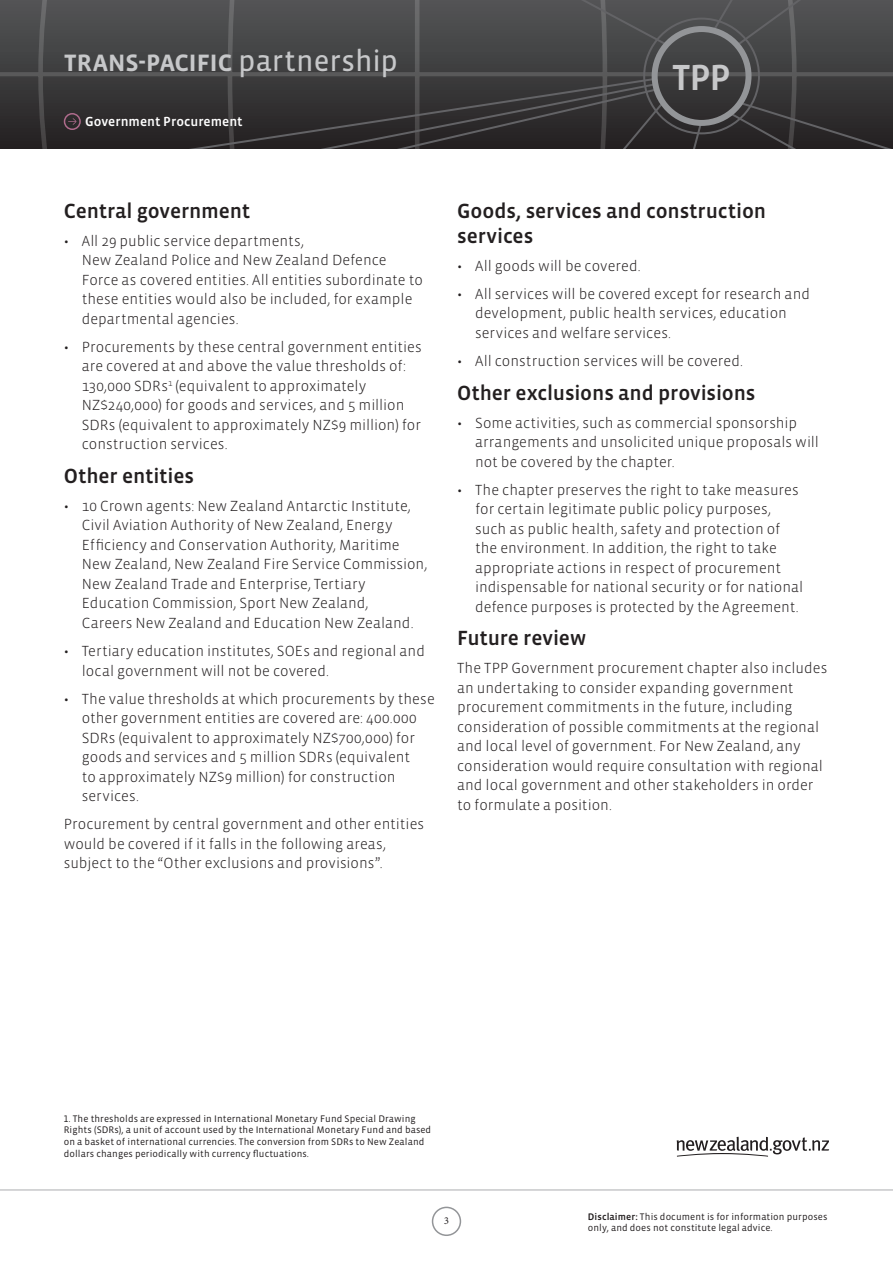
<style>
.page{position:relative;width:893px;height:1263px;background:#fff}
.page>*{position:absolute;margin:0;border:0;box-sizing:border-box;transform-origin:0 0}
.t1{font:500 37.2px "Vista Sans OT";color:#c7c8ca}
.t2{font:500 30px "Vista Sans OT";letter-spacing:-.035em;color:#c7c8ca}
.Header_2{font:500 21px/25.2px "Vista Sans OT";letter-spacing:-.005em;color:#231f20}
.Body_Copy{font:300 15px/19.5px "Vista Sans OT";color:#231f20}
.t3{font:500 13.5px "Vista Sans OT";color:#fff}
.t4{font:10.5px "Minion Pro";color:#231f20}
.Footnotes{font:9.75px/11.7px "Vista Sans OT";letter-spacing:.01em;color:#231f20}
.s1{font-weight:400}
.s2{font-weight:500}
</style>
<div class="page">
<svg style="left:0;top:0;width:893px;height:149px;background:#474748"></svg>
<svg style="left:712px;top:0;width:99px;height:47px;background:#515153"></svg>
<svg style="left:725px;top:100px;width:168px;height:49px;background:#312e2f"></svg>
<svg style="left:529px;top:0;width:138px;height:46px;background:#4e4e50"></svg>
<div style="left:652px;top:26px;width:99px;height:100px;border:6px solid #939598;border-radius:50%"></div>
<div style="left:432px;top:1206px;width:29px;height:30px;border:2px solid #939598;border-radius:50%"></div>
<hr style="left:0;top:1189px;width:893px;height:2px;background:#c7c8ca">
<svg style="left:34px;top:77px;width:669px;height:72px;background:#333132"></svg>
<div style="left:64px;top:113px;width:17px;height:17px;border:2px solid #af6b8c;border-radius:50%"></div>
<svg style="left:677px;top:1137px;width:152px;height:20px"></svg>
<h2 class="t2" style="left:64px;top:46px;width:336px">trans-pacific <span class="s1">partnership</span></h2>
<p class="t3" style="left:85px;top:115px;width:159px">Government Procurement</p>
<h1 class="t1" style="left:672px;top:58px;width:60px">TPP</h1>
<p class="Header_2" style="left:64px;top:198px;width:188px">Central government</p>
<p class="Body_Copy" style="left:82px;top:231px;width:343px;text-indent:-18px">• All 29 public service departments,<br>New Zealand Police and New Zealand Defence Force as covered entities. All entities subordinate to these entities would also be included, for example departmental agencies.</p>
<p class="Body_Copy" style="left:82px;top:337px;width:341px;text-indent:-18px">• Procurements by these central government entities are covered at and above the value thresholds of:<br>130,000 SDRs<sup>1</sup> (equivalent to approximately NZ$240,000) for goods and services, and 5 million SDRs (equivalent to approximately NZ$9 million) for construction services.</p>
<p class="Header_2" style="left:64px;top:464px;width:132px">Other entities</p>
<p class="Body_Copy" style="left:82px;top:496px;width:347px;text-indent:-18px">• 10 Crown agents: New Zealand Antarctic Institute, Civil Aviation Authority of New Zealand, Energy Efficiency and Conservation Authority, Maritime New Zealand, New Zealand Fire Service Commission, New Zealand Trade and Enterprise, Tertiary Education Commission, Sport New Zealand,<br>Careers New Zealand and Education New Zealand.</p>
<p class="Body_Copy" style="left:82px;top:641px;width:345px;text-indent:-18px">• Tertiary education institutes, SOEs and regional and local government will not be covered.</p>
<p class="Body_Copy" style="left:82px;top:689px;width:354px;text-indent:-18px">• The value thresholds at which procurements by these other government entities are covered are: 400.000<br>SDRs (equivalent to approximately NZ$700,000) for goods and services and 5 million SDRs (equivalent<br>to approximately NZ$9 million) for construction services.</p>
<p class="Body_Copy" style="left:64px;top:814px;width:362px">Procurement by central government and other entities would be covered if it falls in the following areas, subject to the “Other exclusions and provisions”.</p>
<p class="Header_2" style="left:457px;top:198px;width:311px">Goods, services and construction services</p>
<p class="Body_Copy" style="left:457px;top:256px;width:185px">• All goods will be covered.</p>
<p class="Body_Copy" style="left:475px;top:284px;width:336px;text-indent:-18px">• All services will be covered except for research and development, public health services, education services and welfare services.</p>
<p class="Body_Copy" style="left:457px;top:351px;width:287px">• All construction services will be covered.</p>
<p class="Header_2" style="left:457px;top:380px;width:300px">Other exclusions and provisions</p>
<p class="Body_Copy" style="left:475px;top:413px;width:345px;text-indent:-18px">• Some activities, such as commercial sponsorship arrangements and unsolicited unique proposals will not be covered by the chapter.</p>
<p class="Body_Copy" style="left:475px;top:480px;width:330px;text-indent:-18px">• The chapter preserves the right to take measures for certain legitimate public policy purposes, such as public health, safety and protection of the environment. In addition, the right to take appropriate actions in respect of procurement indispensable for national security or for national defence purposes is protected by the Agreement.</p>
<p class="Header_2" style="left:457px;top:626px;width:131px">Future review</p>
<p class="Body_Copy" style="left:457px;top:659px;width:372px">The TPP Government procurement chapter also includes an undertaking to consider expanding government procurement commitments in the future, including consideration of possible commitments at the regional and local level of government. For New Zealand, any consideration would require consultation with regional and local government and other stakeholders in order to formulate a position.</p>
<p class="Footnotes" style="left:64px;top:1112px;width:369px">1. The thresholds are expressed in International Monetary Fund Special Drawing<br>Rights (SDRs), a unit of account used by the International Monetary Fund and based on a basket of international currencies. The conversion from SDRs to New Zealand</p>
<p class="Footnotes" style="left:64px;top:1148px;width:247px">dollars changes periodically with currency fluctuations.</p>
<p class="t4" style="left:444px;top:1213px;width:6px">3</p>
<p class="Footnotes" style="left:588px;top:1211px;width:241px"><span class="s2">Disclaimer:</span> This document is for information purposes only, and does not constitute legal advice.</p>
</div>
